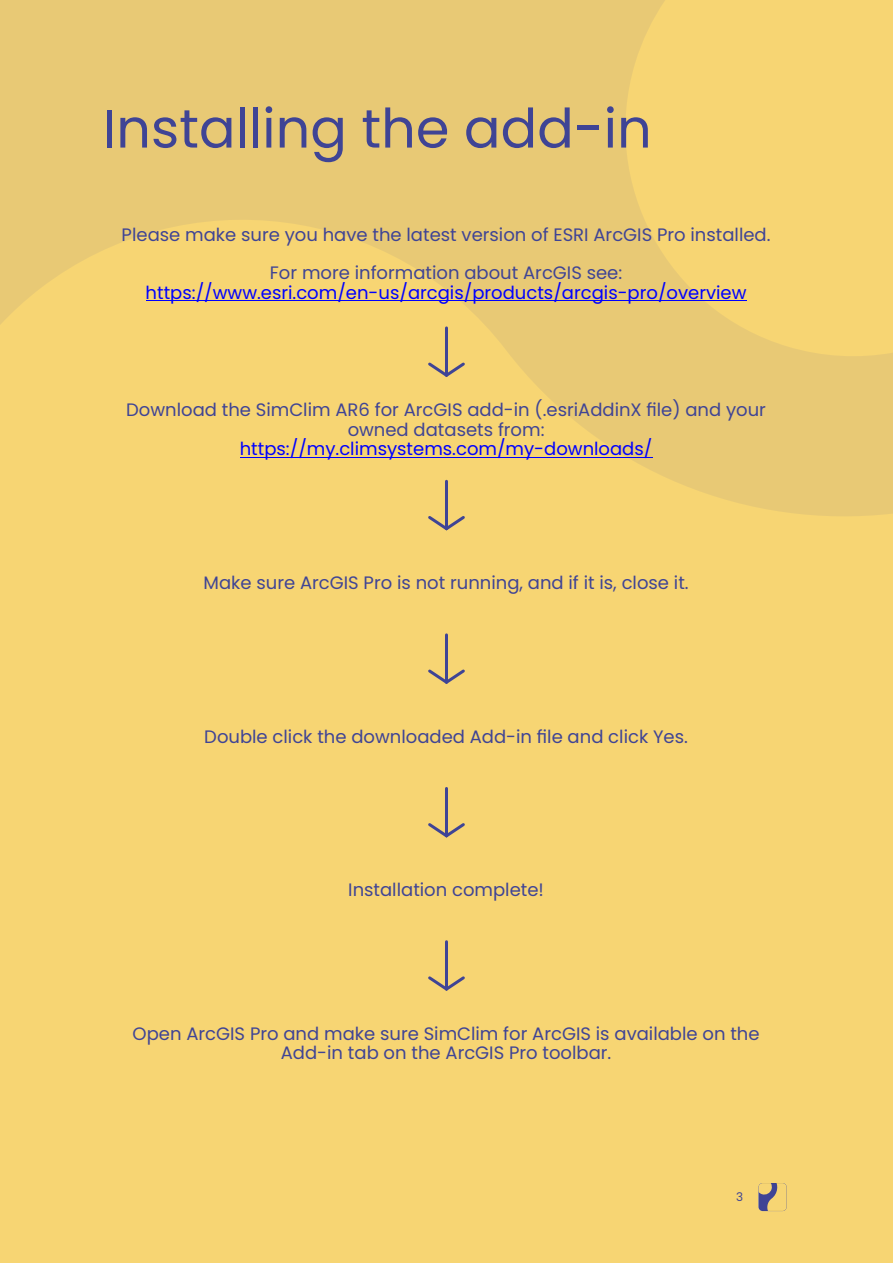
<style>
.page{position:relative;width:893px;height:1263px;background:#f7d573}
.page>*{position:absolute;margin:0;border:0;box-sizing:border-box;transform-origin:0 0}
.t1{font:54.15px "Poppins";color:#3f4495}
.t2{font:18px/19.8px "Poppins";color:#3f4495;text-align:center}
.t3{font:18px "Poppins";color:#00f}
.t4{font:12px "Poppins";color:#3f4495}
</style>
<div class="page">
<svg style="left:0;top:0;width:893px;height:516px;fill:#e8c975"></svg>
<svg style="left:758px;top:1183px;width:29px;height:28px"></svg>
<hr style="left:146px;top:300px;width:601px;height:1px;background:#00f">
<hr style="left:240px;top:457px;width:412px;height:1px;background:#00f">
<svg style="left:425px;top:360px;width:42px;height:19px"></svg>
<hr style="left:445px;top:328px;width:3px;height:47px;background:#3f4495">
<svg style="left:425px;top:513px;width:42px;height:18px"></svg>
<hr style="left:445px;top:481px;width:3px;height:48px;background:#3f4495">
<svg style="left:428px;top:669px;width:37px;height:15px"></svg>
<hr style="left:445px;top:635px;width:3px;height:47px;background:#3f4495">
<svg style="left:428px;top:823px;width:37px;height:15px"></svg>
<hr style="left:445px;top:788px;width:3px;height:48px;background:#3f4495">
<svg style="left:428px;top:976px;width:37px;height:15px"></svg>
<hr style="left:445px;top:942px;width:3px;height:47px;background:#3f4495">
<h1 class="t1" style="left:103px;top:91px;width:550px">Installing the add-in</h1>
<p class="t2" style="left:122px;top:216px;width:650px;line-height:37.8px">Please make sure you have the latest version of ESRI ArcGIS Pro installed.<br>For more information about ArcGIS see:</p>
<p class="t3" style="left:146px;top:280px;width:602px">https://www.esri.com/en-us/arcgis/products/arcgis-pro/overview</p>
<p class="t2" style="left:126px;top:400px;width:641px">Download the SimClim AR6 for ArcGIS add-in (.esriAddinX file) and your owned datasets from:</p>
<p class="t3" style="left:240px;top:436px;width:414px">https://my.climsystems.com/my-downloads/</p>
<p class="t2" style="left:204px;top:573px;width:487px">Make sure ArcGIS Pro is not running, and if it is, close it.</p>
<p class="t2" style="left:204px;top:726px;width:485px">Double click the downloaded Add-in file and click Yes.</p>
<p class="t2" style="left:348px;top:880px;width:197px">Installation complete!</p>
<p class="t2" style="left:133px;top:1023px;width:628px">Open ArcGIS Pro and make sure SimClim for ArcGIS is available on the<br>Add-in tab on the ArcGIS Pro toolbar.</p>
<p class="t4" style="left:736px;top:1189px;width:9px">3</p>
</div>
